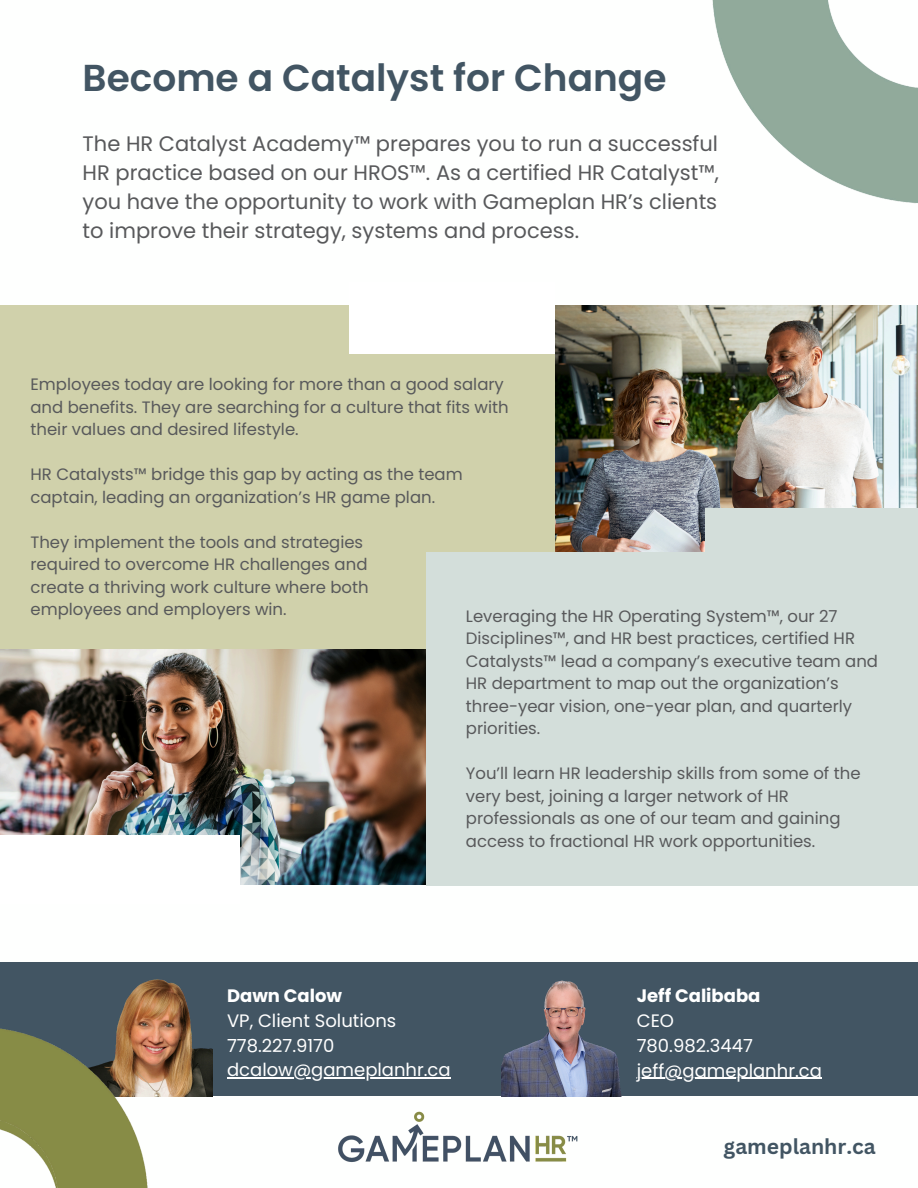
<style>
.page{position:relative;width:918px;height:1188px;background:#fff}
.page>*{position:absolute;margin:0;border:0;box-sizing:border-box;transform-origin:0 0}
.t1{font:600 37.5px "Poppins";color:#425563}
.t2{font:21px/29.2px "Poppins";color:#58595b;text-align:justify}
.t3{font:700 21px "Canva Sans";color:#425563}
.t4{font:18px "Poppins";color:#fff}
.t5{font:700 18px "Poppins";color:#fff}
.t6{font:16.5px/22.5px "Poppins";color:#58595b}
</style>
<div class="page">
<img style="left:555px;top:305px;width:363px;height:247px">
<img style="left:0;top:648px;width:426px;height:237px">
<div style="left:0;top:305px;width:555px;height:343px;background:#d0d1ab"></div>
<div style="left:0;top:835px;width:240px;height:68px;background:#fff"></div>
<div style="left:426px;top:552px;width:492px;height:333px;background:#d3deda"></div>
<div style="left:706px;top:509px;width:212px;height:57px;background:#d3deda"></div>
<div style="left:349px;top:283px;width:206px;height:71px;background:#fff"></div>
<img style="left:712px;top:0;width:206px;height:204px">
<img style="left:338px;top:1096px;width:274px;height:66px">
<div style="left:0;top:962px;width:918px;height:134px;background:#425563"></div>
<img style="left:122px;top:979px;width:90px;height:118px">
<img style="left:501px;top:980px;width:120px;height:116px">
<img style="left:0;top:1012px;width:168px;height:176px">
<hr style="left:637px;top:1078px;width:185px;height:1px;background:#fff">
<hr style="left:227px;top:1078px;width:224px;height:1px;background:#fff">
<p class="t1" style="left:83px;top:52px;width:585px">Become a Catalyst for Change</p>
<h1 class="t2" style="left:83px;top:129px;width:638px">The HR Catalyst Academy™ prepares you to run a successful HR practice based on our HROS™. As a certified HR Catalyst™, you have the opportunity to work with Gameplan HR’s clients to improve their strategy, systems and process.</h1>
<p class="t6" style="left:31px;top:373px;width:480px">Employees today are looking for more than a good salary and benefits. They are searching for a culture that fits with their values and desired lifestyle.</p>
<p class="t6" style="left:31px;top:463px;width:434px">HR Catalysts™ bridge this gap by acting as the team captain, leading an organization’s HR game plan.</p>
<p class="t6" style="left:31px;top:531px;width:334px">They implement the tools and strategies</p>
<p class="t6" style="left:31px;top:553px;width:339px">required to overcome HR challenges and</p>
<p class="t6" style="left:31px;top:576px;width:340px">create a thriving work culture where both</p>
<p class="t6" style="left:31px;top:598px;width:258px">employees and employers win.</p>
<p class="t6" style="left:466px;top:605px;width:414px">Leveraging the HR Operating System™, our 27<br>Disciplines™, and HR best practices, certified HR Catalysts™ lead a company’s executive team and HR department to map out the organization’s three-year vision, one-year plan, and quarterly priorities.</p>
<p class="t6" style="left:466px;top:762px;width:396px">You’ll learn HR leadership skills from some of the very best, joining a larger network of HR professionals as one of our team and gaining access to fractional HR work opportunities.</p>
<p class="t5" style="left:227px;top:983px;width:117px">Dawn Calow</p>
<p class="t4" style="left:227px;top:1008px;width:171px">VP, Client Solutions</p>
<p class="t4" style="left:227px;top:1033px;width:109px">778.227.9170</p>
<p class="t4" style="left:227px;top:1058px;width:225px">dcalow@gameplanhr.ca</p>
<p class="t5" style="left:637px;top:984px;width:125px">Jeff Calibaba</p>
<p class="t4" style="left:637px;top:1008px;width:39px">CEO</p>
<p class="t4" style="left:637px;top:1033px;width:118px">780.982.3447</p>
<p class="t4" style="left:637px;top:1058px;width:187px">jeff@gameplanhr.ca</p>
<p class="t3" style="left:724px;top:1132px;width:154px">gameplanhr.ca</p>
</div>
